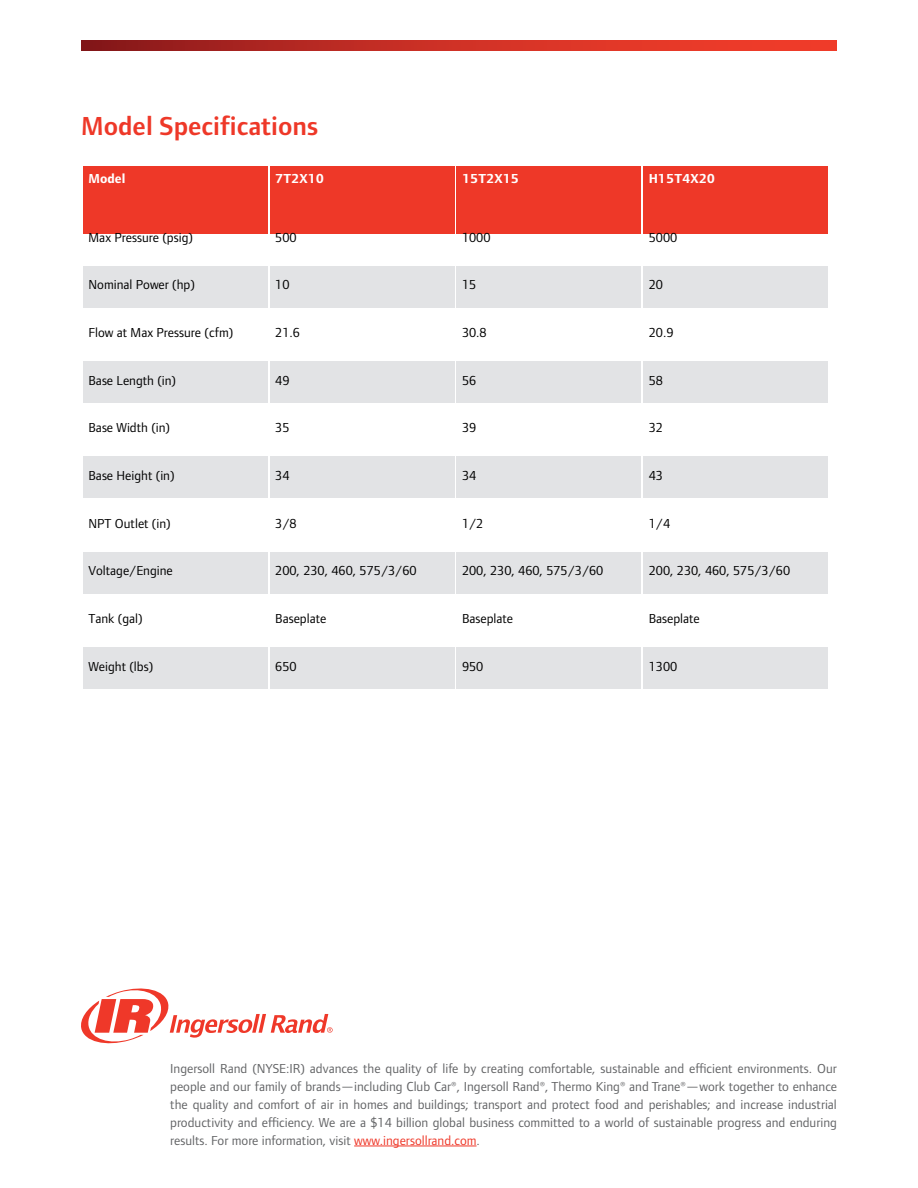
<style>
.page{position:relative;width:918px;height:1188px;background:#fff}
.page>*{position:absolute;margin:0;border:0;box-sizing:border-box;transform-origin:0 0}
.t1{font:600 27px "Foundry Form Sans";color:#ee3828}
.t2{font:13.5px/18px "Foundry Form Sans";color:#636466;text-align:justify}
.t3{font:13.5px "Foundry Form Sans";color:#000}
.t4{font:700 13.5px "Foundry Form Sans";color:#fff}
.s1{color:#ef3829}
</style>
<div class="page">
<svg style="left:81px;top:40px;width:756px;height:11px;background:#c72e24"></svg>
<div style="left:83px;top:166px;width:185px;height:68px;background:#ee3828"></div>
<div style="left:270px;top:166px;width:184px;height:68px;background:#ee3828"></div>
<div style="left:457px;top:166px;width:184px;height:68px;background:#ee3828"></div>
<div style="left:644px;top:166px;width:184px;height:68px;background:#ee3828"></div>
<div style="left:83px;top:266px;width:185px;height:41px;background:#e2e3e5"></div>
<div style="left:270px;top:266px;width:184px;height:41px;background:#e2e3e5"></div>
<div style="left:457px;top:266px;width:184px;height:41px;background:#e2e3e5"></div>
<div style="left:644px;top:266px;width:184px;height:41px;background:#e2e3e5"></div>
<div style="left:83px;top:361px;width:185px;height:42px;background:#e2e3e5"></div>
<div style="left:270px;top:361px;width:184px;height:42px;background:#e2e3e5"></div>
<div style="left:457px;top:361px;width:184px;height:42px;background:#e2e3e5"></div>
<div style="left:644px;top:361px;width:184px;height:42px;background:#e2e3e5"></div>
<div style="left:83px;top:456px;width:185px;height:42px;background:#e2e3e5"></div>
<div style="left:270px;top:456px;width:184px;height:42px;background:#e2e3e5"></div>
<div style="left:457px;top:456px;width:184px;height:42px;background:#e2e3e5"></div>
<div style="left:644px;top:456px;width:184px;height:42px;background:#e2e3e5"></div>
<div style="left:83px;top:552px;width:185px;height:41px;background:#e2e3e5"></div>
<div style="left:270px;top:552px;width:184px;height:41px;background:#e2e3e5"></div>
<div style="left:457px;top:552px;width:184px;height:41px;background:#e2e3e5"></div>
<div style="left:644px;top:552px;width:184px;height:41px;background:#e2e3e5"></div>
<div style="left:83px;top:647px;width:185px;height:42px;background:#e2e3e5"></div>
<div style="left:270px;top:647px;width:184px;height:42px;background:#e2e3e5"></div>
<div style="left:457px;top:647px;width:184px;height:42px;background:#e2e3e5"></div>
<div style="left:644px;top:647px;width:184px;height:42px;background:#e2e3e5"></div>
<hr style="left:354px;top:1146px;width:123px;height:1px;background:#ef3829">
<svg style="left:81px;top:988px;width:252px;height:56px"></svg>
<h1 class="t1" style="left:81px;top:111px;width:239px">Model Specifications</h1>
<p class="t4" style="left:88px;top:171px;width:38px">Model</p>
<p class="t4" style="left:275px;top:171px;width:50px">7T2X10</p>
<p class="t4" style="left:462px;top:171px;width:59px">15T2X15</p>
<p class="t4" style="left:649px;top:171px;width:68px">H15T4X20</p>
<p class="t3" style="left:88px;top:230px;width:106px">Max Pressure (psig)</p>
<p class="t3" style="left:275px;top:230px;width:23px">500</p>
<p class="t3" style="left:462px;top:230px;width:30px">1000</p>
<p class="t3" style="left:649px;top:230px;width:30px">5000</p>
<p class="t3" style="left:88px;top:277px;width:108px">Nominal Power (hp)</p>
<p class="t3" style="left:275px;top:277px;width:16px">10</p>
<p class="t3" style="left:462px;top:277px;width:16px">15</p>
<p class="t3" style="left:649px;top:277px;width:16px">20</p>
<p class="t3" style="left:88px;top:325px;width:146px">Flow at Max Pressure (cfm)</p>
<p class="t3" style="left:275px;top:325px;width:26px">21.6</p>
<p class="t3" style="left:462px;top:325px;width:26px">30.8</p>
<p class="t3" style="left:649px;top:325px;width:26px">20.9</p>
<p class="t3" style="left:88px;top:373px;width:89px">Base Length (in)</p>
<p class="t3" style="left:275px;top:373px;width:16px">49</p>
<p class="t3" style="left:462px;top:373px;width:16px">56</p>
<p class="t3" style="left:649px;top:373px;width:16px">58</p>
<p class="t3" style="left:88px;top:420px;width:83px">Base Width (in)</p>
<p class="t3" style="left:275px;top:420px;width:16px">35</p>
<p class="t3" style="left:462px;top:420px;width:16px">39</p>
<p class="t3" style="left:649px;top:420px;width:16px">32</p>
<p class="t3" style="left:88px;top:468px;width:88px">Base Height (in)</p>
<p class="t3" style="left:275px;top:468px;width:16px">34</p>
<p class="t3" style="left:462px;top:468px;width:16px">34</p>
<p class="t3" style="left:649px;top:468px;width:16px">43</p>
<p class="t3" style="left:88px;top:516px;width:84px">NPT Outlet (in)</p>
<p class="t3" style="left:275px;top:516px;width:23px">3/8</p>
<p class="t3" style="left:462px;top:516px;width:23px">1/2</p>
<p class="t3" style="left:649px;top:516px;width:23px">1/4</p>
<p class="t3" style="left:88px;top:563px;width:86px">Voltage/Engine</p>
<p class="t3" style="left:275px;top:563px;width:143px">200, 230, 460, 575/3/60</p>
<p class="t3" style="left:462px;top:563px;width:143px">200, 230, 460, 575/3/60</p>
<p class="t3" style="left:649px;top:563px;width:143px">200, 230, 460, 575/3/60</p>
<p class="t3" style="left:88px;top:611px;width:56px">Tank (gal)</p>
<p class="t3" style="left:275px;top:611px;width:53px">Baseplate</p>
<p class="t3" style="left:462px;top:611px;width:53px">Baseplate</p>
<p class="t3" style="left:649px;top:611px;width:53px">Baseplate</p>
<p class="t3" style="left:88px;top:659px;width:66px">Weight (lbs)</p>
<p class="t3" style="left:275px;top:659px;width:23px">650</p>
<p class="t3" style="left:462px;top:659px;width:23px">950</p>
<p class="t3" style="left:649px;top:659px;width:30px">1300</p>
<p class="t2" style="left:170px;top:1059px;width:668px">Ingersoll Rand (NYSE:IR) advances the quality of life by creating comfortable, sustainable and efficient environments. Our people and our family of brands—including Club Car®, Ingersoll Rand®, Thermo King® and Trane®—work together to enhance the quality and comfort of air in homes and buildings; transport and protect food and perishables; and increase industrial productivity and efficiency. We are a $14 billion global business committed to a world of sustainable progress and enduring results. For more information, visit <span class="s1">www.ingersollrand.com</span>.</p>
</div>
